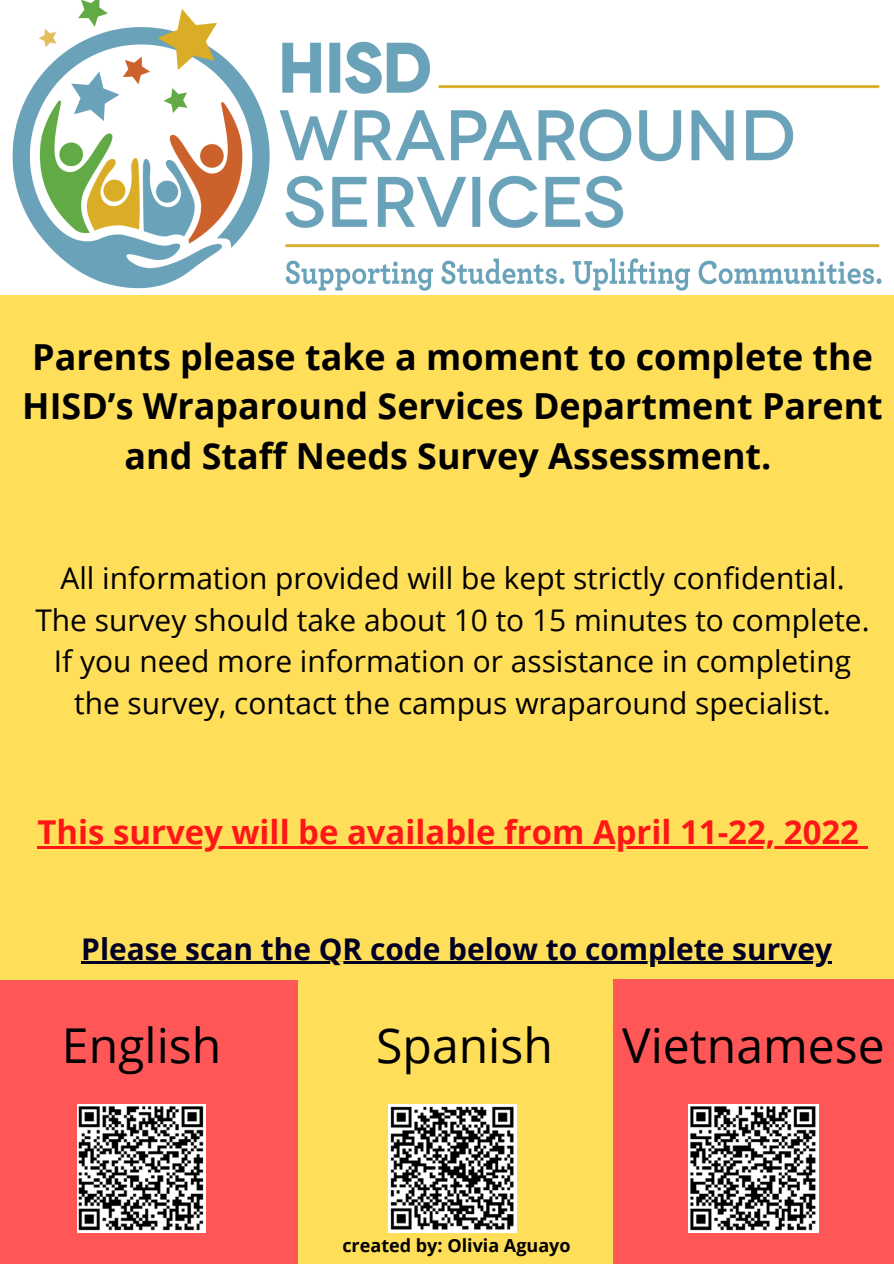
<style>
.page{position:relative;width:894px;height:1264px;background:#fff}
.page>*{position:absolute;margin:0;border:0;box-sizing:border-box;transform-origin:0 0}
.t1{font:48px "Open Sans";color:#000}
.t2{font:700 35.85px/49.5px "Open Sans";color:#000;text-align:center}
.t3{font:700 32.85px "Open Sans";color:#ff1616}
.t4{font:29.85px/41.7px "Open Sans";color:#000;text-align:center}
.t5{font:700 29.85px "Open Sans";color:#010024}
.t6{font:700 18px "Open Sans";color:#000}
</style>
<div class="page">
<div style="left:0;top:0;width:893px;height:1263px;background:#ffde59"></div>
<div style="left:0;top:979px;width:297px;height:284px;background:#ff5757"></div>
<div style="left:613px;top:979px;width:280px;height:284px;background:#ff5757"></div>
<img style="left:77px;top:1104px;width:129px;height:128px">
<img style="left:388px;top:1104px;width:128px;height:128px">
<img style="left:688px;top:1104px;width:130px;height:128px">
<img style="left:0;top:0;width:893px;height:294px">
<hr style="left:81px;top:961px;width:750px;height:3px;background:#010024">
<hr style="left:38px;top:846px;width:820px;height:2px;background:#ff1616">
<svg style="left:858px;top:846px;width:9px;height:2px"></svg>
<p class="t2" style="left:22px;top:331px;width:861px">Parents please take a moment to complete the<br>HISD’s Wraparound Services Department Parent and Staff Needs Survey Assessment.</p>
<p class="t4" style="left:35px;top:556px;width:835px">All information provided will be kept strictly confidential.<br>The survey should take about 10 to 15 minutes to complete.<br>If you need more information or assistance in completing the survey, contact the campus wraparound specialist.</p>
<p class="t3" style="left:38px;top:808px;width:822px">This survey will be available from April 11-22, 2022</p>
<p class="t5" style="left:81px;top:927px;width:752px">Please scan the QR code below to complete survey</p>
<p class="t1" style="left:62px;top:1011px;width:161px">English</p>
<p class="t1" style="left:376px;top:1011px;width:178px">Spanish</p>
<p class="t1" style="left:622px;top:1011px;width:264px">Vietnamese</p>
<p class="t6" style="left:342px;top:1232px;width:230px">created by: Olivia Aguayo</p>
</div>
